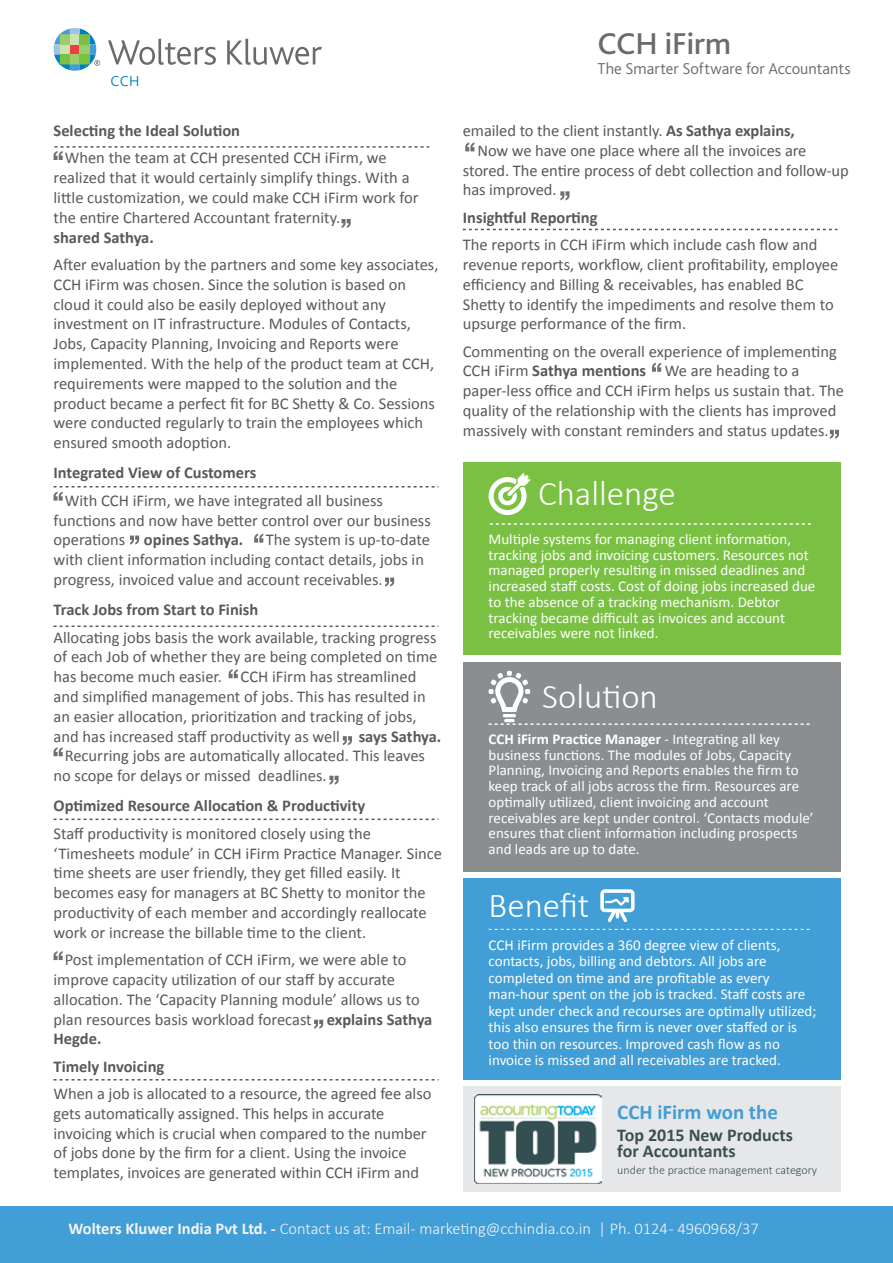
<style>
.page{position:relative;width:893px;height:1263px;background:#fff}
.page>*{position:absolute;margin:0;border:0;box-sizing:border-box;transform-origin:0 0}
.t1{font:300 35.1px "Calibri";color:#fff}
.t2{font:500 31.5px "Bliss 2";letter-spacing:-.005em;color:#6a6b6e}
.t3{font:700 20.85px "Calibri";color:#429ed6}
.t4{font:700 18px/16px "Calibri";color:#3b5051}
.t5{font:16.5px/19.8px "Calibri";color:#58595b}
.t6{font:700 16.5px "Calibri";color:#58595b}
.t7{font:300 16.5px "Calibri";color:#f5f5f5}
.t8{font:300 16.5px "Bliss 2";color:#6a6b6e}
.t9{font:300 15.15px "Bliss 2";color:#0081c6}
.t10{font:15px/15.8px "Calibri";color:#fff}
.t11{font:300 12px "Calibri";color:#3b5051}
.s1{font-weight:700}
</style>
<div class="page">
<div style="left:463px;top:879px;width:377px;height:201px;background:#429ed6"></div>
<div style="left:463px;top:463px;width:377px;height:192px;background:#7ac143"></div>
<div style="left:463px;top:662px;width:377px;height:209px;background:#8b8e90"></div>
<svg style="left:489px;top:523px;width:322px;height:2px"></svg>
<svg style="left:600px;top:889px;width:35px;height:33px"></svg>
<svg style="left:489px;top:929px;width:321px;height:1px"></svg>
<svg style="left:489px;top:671px;width:321px;height:54px"></svg>
<svg style="left:489px;top:473px;width:42px;height:42px"></svg>
<svg style="left:463px;top:229px;width:374px;height:1px"></svg>
<svg style="left:54px;top:625px;width:384px;height:2px"></svg>
<svg style="left:54px;top:818px;width:384px;height:2px"></svg>
<svg style="left:54px;top:1079px;width:384px;height:1px"></svg>
<svg style="left:108px;top:39px;width:108px;height:26px"></svg>
<svg style="left:227px;top:39px;width:95px;height:26px"></svg>
<svg style="left:54px;top:28px;width:46px;height:43px"></svg>
<div style="left:0;top:1206px;width:893px;height:57px;background:#429ed6"></div>
<svg style="left:54px;top:146px;width:375px;height:14px"></svg>
<svg style="left:342px;top:219px;width:9px;height:9px"></svg>
<svg style="left:54px;top:486px;width:384px;height:15px"></svg>
<svg style="left:254px;top:534px;width:9px;height:9px"></svg>
<svg style="left:130px;top:535px;width:9px;height:9px"></svg>
<svg style="left:54px;top:951px;width:9px;height:9px"></svg>
<svg style="left:314px;top:1020px;width:9px;height:9px"></svg>
<svg style="left:385px;top:577px;width:9px;height:9px"></svg>
<svg style="left:229px;top:669px;width:9px;height:9px"></svg>
<svg style="left:54px;top:747px;width:9px;height:9px"></svg>
<svg style="left:343px;top:736px;width:9px;height:9px"></svg>
<svg style="left:329px;top:776px;width:10px;height:9px"></svg>
<svg style="left:652px;top:363px;width:9px;height:9px"></svg>
<svg style="left:830px;top:430px;width:9px;height:9px"></svg>
<svg style="left:465px;top:142px;width:9px;height:9px"></svg>
<svg style="left:560px;top:191px;width:9px;height:9px"></svg>
<div style="left:463px;top:1086px;width:377px;height:105px;background:#e6e7e8"></div>
<img style="left:474px;top:1094px;width:128px;height:90px">
<p class="t9" style="left:110px;top:72px;width:31px">CCH</p>
<p class="t6" style="left:54px;top:120px;width:188px">Selecting the Ideal Solution</p>
<p class="t5" style="left:54px;top:147px;width:366px;text-indent:11px">When the team at CCH presented CCH iFirm, we realized that it would certainly simplify things. With a little customization, we could make CCH iFirm work for the entire Chartered Accountant fraternity.</p>
<p class="t6" style="left:54px;top:227px;width:102px">shared Sathya.</p>
<p class="t5" style="left:54px;top:254px;width:386px">After evaluation by the partners and some key associates, CCH iFirm was chosen. Since the solution is based on cloud it could also be easily deployed without any investment on IT infrastructure. Modules of Contacts, Jobs, Capacity Planning, Invoicing and Reports were implemented. With the help of the product team at CCH, requirements were mapped to the solution and the product became a perfect fit for BC Shetty &amp; Co. Sessions were conducted regularly to train the employees which ensured smooth adoption.</p>
<p class="t6" style="left:54px;top:463px;width:204px">Integrated View of Customers</p>
<p class="t5" style="left:54px;top:490px;width:379px;text-indent:11px">With CCH iFirm, we have integrated all business functions and now have better control over our business operations <span class="s1">opines Sathya.</span></p>
<p class="t5" style="left:54px;top:529px;width:378px;text-indent:212px">The system is up-to-date with client information including contact details, jobs in progress, invoiced value and account receivables.</p>
<p class="t6" style="left:54px;top:599px;width:206px">Track Jobs from Start to Finish</p>
<p class="t5" style="left:54px;top:626px;width:384px">Allocating jobs basis the work available, tracking progress</p>
<p class="t5" style="left:54px;top:646px;width:385px">of each Job of whether they are being completed on time</p>
<p class="t5" style="left:54px;top:666px;width:364px">has become much easier. CCH iFirm has streamlined</p>
<p class="t5" style="left:54px;top:686px;width:374px">and simplified management of jobs. This has resulted in</p>
<p class="t5" style="left:54px;top:706px;width:365px">an easier allocation, prioritization and tracking of jobs,</p>
<p class="t5" style="left:54px;top:725px;width:389px">and has increased staff productivity as well <span class="s1">says Sathya.</span></p>
<p class="t5" style="left:65px;top:745px;width:362px">Recurring jobs are automatically allocated. This leaves</p>
<p class="t5" style="left:54px;top:765px;width:275px">no scope for delays or missed deadlines.</p>
<p class="t6" style="left:54px;top:796px;width:313px">Optimized Resource Allocation &amp; Productivity</p>
<p class="t5" style="left:54px;top:823px;width:390px">Staff productivity is monitored closely using the ‘Timesheets module’ in CCH iFirm Practice Manager. Since time sheets are user friendly, they get filled easily. It becomes easy for managers at BC Shetty to monitor the productivity of each member and accordingly reallocate work or increase the billable time to the client.</p>
<p class="t5" style="left:54px;top:949px;width:380px;text-indent:11px">Post implementation of CCH iFirm, we were able to improve capacity utilization of our staff by accurate allocation. The ‘Capacity Planning module’ allows us to plan resources basis workload forecast <span class="s1">explains Sathya Hegde.</span></p>
<p class="t6" style="left:54px;top:1056px;width:112px">Timely Invoicing</p>
<p class="t5" style="left:54px;top:1083px;width:379px">When a job is allocated to a resource, the agreed fee also gets automatically assigned. This helps in accurate invoicing which is crucial when compared to the number of jobs done by the firm for a client. Using the invoice templates, invoices are generated within CCH iFirm and</p>
<h2 class="t2" style="left:597px;top:24px;width:135px">CCH iFirm</h2>
<p class="t8" style="left:597px;top:58px;width:255px">The Smarter Software for Accountants</p>
<p class="t5" style="left:463px;top:120px;width:334px">emailed to the client instantly. <span class="s1">As Sathya explains,</span></p>
<p class="t5" style="left:477px;top:140px;width:331px">Now we have one place where all the invoices are</p>
<p class="t5" style="left:463px;top:160px;width:387px">stored. The entire process of debt collection and follow-up</p>
<p class="t5" style="left:463px;top:179px;width:95px">has improved.</p>
<p class="t6" style="left:463px;top:207px;width:136px">Insightful Reporting</p>
<p class="t5" style="left:463px;top:234px;width:377px">The reports in CCH iFirm which include cash flow and revenue reports, workflow, client profitability, employee efficiency and Billing &amp; receivables, has enabled BC Shetty to identify the impediments and resolve them to upsurge performance of the firm.</p>
<p class="t5" style="left:463px;top:340px;width:383px">Commenting on the overall experience of implementing CCH iFirm <span class="s1">Sathya mentions</span> We are heading to a paper-less office and CCH iFirm helps us sustain that. The quality of the relationship with the clients has improved massively with constant reminders and status updates.</p>
<h1 class="t1" style="left:538px;top:472px;width:139px">Challenge</h1>
<p class="t10" style="left:489px;top:530px;width:328px">Multiple systems for managing client information, tracking jobs and invoicing customers. Resources not managed properly resulting in missed deadlines and increased staff costs. Cost of doing jobs increased due to the absence of a tracking mechanism. Debtor tracking became difficult as invoices and account receivables were not linked.</p>
<h1 class="t1" style="left:542px;top:674px;width:117px">Solution</h1>
<p class="t10" style="left:489px;top:730px;width:327px"><span class="s1">CCH iFirm Practice Manager</span> - Integrating all key business functions. The modules of Jobs, Capacity Planning, Invoicing and Reports enables the firm to keep track of all jobs across the firm. Resources are optimally utilized, client invoicing and account receivables are kept under control. ‘Contacts module’ ensures that client information including prospects and leads are up to date.</p>
<h1 class="t1" style="left:489px;top:884px;width:102px">Benefit</h1>
<p class="t10" style="left:489px;top:936px;width:329px;line-height:16.5px">CCH iFirm provides a 360 degree view of clients, contacts, jobs, billing and debtors. All jobs are completed on time and are profitable as every man-hour spent on the job is tracked. Staff costs are kept under check and recourses are optimally utilized; this also ensures the firm is never over staffed or is too thin on resources. Improved cash flow as no invoice is missed and all receivables are tracked.</p>
<p class="t3" style="left:617px;top:1099px;width:162px">CCH iFirm won the</p>
<p class="t4" style="left:617px;top:1126px;width:177px">Top 2015 New Products for Accountants</p>
<p class="t11" style="left:617px;top:1163px;width:201px">under the practice management category</p>
<p class="t7" style="left:68px;top:1219px;width:692px"><span class="s1">Wolters Kluwer India Pvt Ltd. -</span> Contact us at: Email- marketing@cchindia.co.in | Ph. 0124 - 4960968/37</p>
</div>
